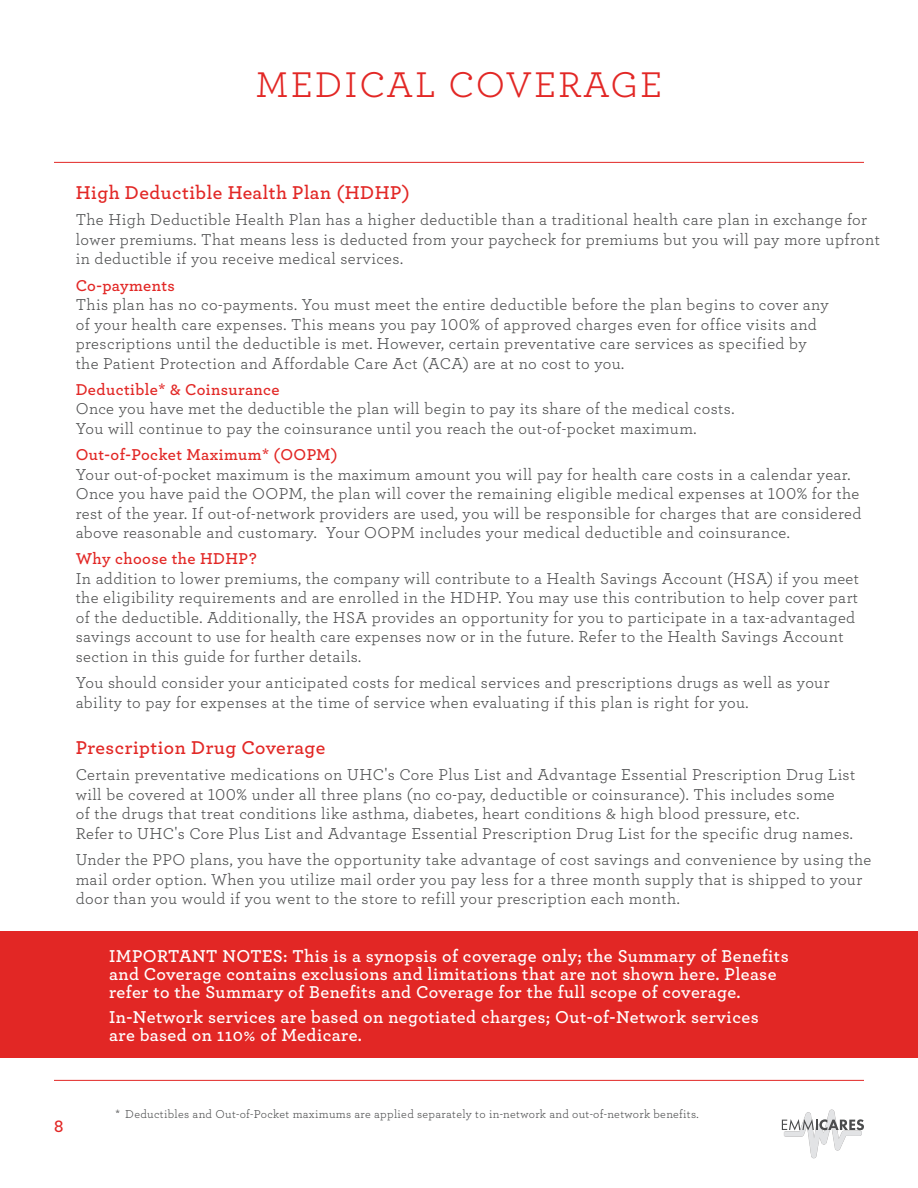
<style>
.page{position:relative;width:918px;height:1188px;background:#fff}
.page>*{position:absolute;margin:0;border:0;box-sizing:border-box;transform-origin:0 0}
.t1{font:37.5px "Archer";letter-spacing:.05em;color:#e22725}
.t2{font:600 19.5px "Archer";letter-spacing:.025em;color:#e22725}
.t3{font:600 18px/18px "Archer";letter-spacing:.025em;color:#fff}
.t4{font:600 18px "Archer";color:#e22725}
.t5{font:16.5px/19.5px "Archer";letter-spacing:.025em;color:#4b4c4d}
.t6{font:600 16.5px "Archer";letter-spacing:.025em;color:#e22725}
.t7{font:12px "Archer";letter-spacing:.025em;color:#4b4c4d}
</style>
<div class="page">
<hr style="left:54px;top:162px;width:810px;height:1px;background:#e22725">
<hr style="left:54px;top:1080px;width:810px;height:1px;background:#e22725">
<img style="left:784px;top:1109px;width:78px;height:50px">
<svg style="left:782px;top:1119px;width:82px;height:11px"></svg>
<div style="left:0;top:932px;width:918px;height:126px;background:#e22725"></div>
<h1 class="t1" style="left:256px;top:58px;width:408px">MEDICAL COVERAGE</h1>
<p class="t2" style="left:76px;top:178px;width:336px">High Deductible Health Plan (HDHP)</p>
<p class="t5" style="left:76px;top:209px;width:806px">The High Deductible Health Plan has a higher deductible than a traditional health care plan in exchange for lower premiums. That means less is deducted from your paycheck for premiums but you will pay more upfront in deductible if you receive medical services.</p>
<p class="t6" style="left:76px;top:273px;width:101px">Co-payments</p>
<p class="t5" style="left:76px;top:294px;width:755px">This plan has no co-payments. You must meet the entire deductible before the plan begins to cover any of your health care expenses. This means you pay 100% of approved charges even for office visits and prescriptions until the deductible is met. However, certain preventative care services as specified by the Patient Protection and Affordable Care Act (ACA) are at no cost to you.</p>
<p class="t6" style="left:76px;top:377px;width:205px">Deductible* &amp; Coinsurance</p>
<p class="t5" style="left:76px;top:398px;width:660px">Once you have met the deductible the plan will begin to pay its share of the medical costs.<br>You will continue to pay the coinsurance until you reach the out-of-pocket maximum.</p>
<p class="t6" style="left:76px;top:442px;width:263px">Out-of-Pocket Maximum* (OOPM)</p>
<p class="t5" style="left:76px;top:464px;width:787px">Your out-of-pocket maximum is the maximum amount you will pay for health care costs in a calendar year.<br>Once you have paid the OOPM, the plan will cover the remaining eligible medical expenses at 100% for the rest of the year. If out-of-network providers are used, you will be responsible for charges that are considered above reasonable and customary. Your OOPM includes your medical deductible and coinsurance.</p>
<p class="t6" style="left:76px;top:547px;width:182px">Why choose the HDHP?</p>
<p class="t5" style="left:76px;top:568px;width:785px">In addition to lower premiums, the company will contribute to a Health Savings Account (HSA) if you meet the eligibility requirements and are enrolled in the HDHP. You may use this contribution to help cover part of the deductible. Additionally, the HSA provides an opportunity for you to participate in a tax-advantaged savings account to use for health care expenses now or in the future. Refer to the Health Savings Account section in this guide for further details.</p>
<p class="t5" style="left:76px;top:672px;width:755px">You should consider your anticipated costs for medical services and prescriptions drugs as well as your ability to pay for expenses at the time of service when evaluating if this plan is right for you.</p>
<p class="t2" style="left:76px;top:733px;width:251px">Prescription Drug Coverage</p>
<p class="t5" style="left:76px;top:764px;width:781px">Certain preventative medications on UHC's Core Plus List and Advantage Essential Prescription Drug List will be covered at 100% under all three plans (no co-pay, deductible or coinsurance). This includes some<br>of the drugs that treat conditions like asthma, diabetes, heart conditions &amp; high blood pressure, etc.<br>Refer to UHC's Core Plus List and Advantage Essential Prescription Drug List for the specific drug names.</p>
<p class="t5" style="left:76px;top:849px;width:797px">Under the PPO plans, you have the opportunity take advantage of cost savings and convenience by using the mail order option. When you utilize mail order you pay less for a three month supply that is shipped to your door than you would if you went to the store to refill your prescription each month.</p>
<p class="t3" style="left:109px;top:946px;width:681px">IMPORTANT NOTES: This is a synopsis of coverage only; the Summary of Benefits and Coverage contains exclusions and limitations that are not shown here. Please refer to the Summary of Benefits and Coverage for the full scope of coverage.</p>
<p class="t3" style="left:109px;top:1007px;width:651px">In-Network services are based on negotiated charges; Out-of-Network services are based on 110% of Medicare.</p>
<p class="t4" style="left:54px;top:1113px;width:11px">8</p>
<p class="t7" style="left:116px;top:1105px;width:585px">* Deductibles and Out-of-Pocket maximums are applied separately to in-network and out-of-network benefits.</p>
</div>
